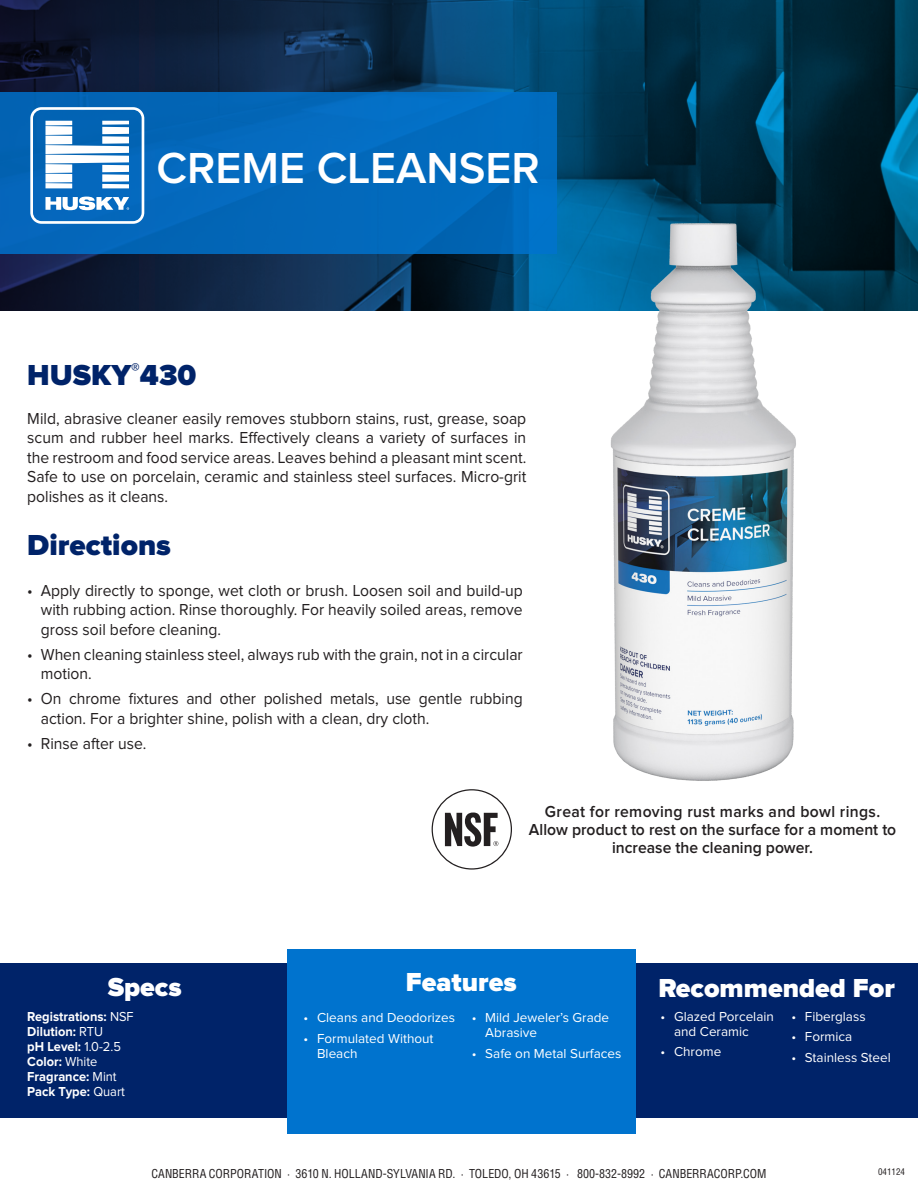
<style>
.page{position:relative;width:918px;height:1188px;background:#fff}
.page>*{position:absolute;margin:0;border:0;box-sizing:border-box;transform-origin:0 0}
.t1{font:600 45px "Proxima Nova";color:#fff}
.t2{font:900 30px "Proxima Nova";color:#002369}
.t3{font:900 27px "Proxima Nova";color:#fff}
.body_copy{font:16.5px/19.5px "Proxima Nova";color:#231f20;text-align:justify;scale:.95 1}
.t4{font:600 16.5px/18px "Proxima Nova";letter-spacing:.005em;color:#231f20;text-align:center;scale:.95 1}
.t5{font:600 16.5px "Proxima Nova";letter-spacing:.025em;color:#231f20;scale:.95 1}
.t6{font:13.5px/15px "Proxima Nova";color:#fff}
.t7{font:700 13.5px "Proxima Nova";color:#fff;scale:.95 1}
.t8{font:condensed 12px "Helvetica LT Pro";color:#231f20}
.t9{font:condensed 9px "Helvetica LT Pro";color:#231f20}
.s1{font-weight:400}
</style>
<div class="page">
<svg style="left:0;top:0;width:918px;height:310px;background:#06314d"></svg>
<div style="left:0;top:964px;width:918px;height:154px;background:#002369"></div>
<div style="left:287px;top:949px;width:348px;height:184px;background:#0073ce"></div>
<div style="left:0;top:92px;width:557px;height:162px;background:#0269bc"></div>
<svg style="left:30px;top:107px;width:114px;height:117px"></svg>
<svg style="left:432px;top:789px;width:80px;height:81px"></svg>
<img style="left:600px;top:194px;width:225px;height:587px">
<p class="t1" style="left:157px;top:148px;width:385px">CREME CLEANSER</p>
<p class="t2" style="left:27px;top:362px;width:171px">HUSKY<sup>®</sup>430</p>
<p class="body_copy" style="left:27px;top:409px;width:527px">Mild, abrasive cleaner easily removes stubborn stains, rust, grease, soap scum and rubber heel marks. Effectively cleans a variety of surfaces in the restroom and food service areas. Leaves behind a pleasant mint scent.<br>Safe to use on porcelain, ceramic and stainless steel surfaces. Micro-grit polishes as it cleans.</p>
<p class="t2" style="left:27px;top:531px;width:145px">Directions</p>
<p class="body_copy" style="left:41px;top:581px;width:509px;text-indent:-14px">• Apply directly to sponge, wet cloth or brush. Loosen soil and build-up with rubbing action. Rinse thoroughly. For heavily soiled areas, remove gross soil before cleaning.</p>
<p class="body_copy" style="left:41px;top:645px;width:509px;text-indent:-14px">• When cleaning stainless steel, always rub with the grain, not in a circular motion.</p>
<p class="body_copy" style="left:41px;top:690px;width:509px;text-indent:-14px">• On chrome fixtures and other polished metals, use gentle rubbing action. For a brighter shine, polish with a clean, dry cloth.</p>
<p class="body_copy" style="left:27px;top:734px;width:127px">• Rinse after use.</p>
<p class="t3" style="left:108px;top:974px;width:76px">Specs</p>
<p class="t7" style="left:27px;top:1010px;width:113px">Registrations: <span class="s1">NSF</span></p>
<p class="t7" style="left:27px;top:1025px;width:81px">Dilution: <span class="s1">RTU</span></p>
<p class="t7" style="left:27px;top:1040px;width:100px">pH Level: <span class="s1">1.0-2.5</span></p>
<p class="t7" style="left:27px;top:1055px;width:75px">Color: <span class="s1">White</span></p>
<p class="t7" style="left:27px;top:1070px;width:96px">Fragrance: <span class="s1">Mint</span></p>
<p class="t7" style="left:27px;top:1085px;width:104px">Pack Type: <span class="s1">Quart</span></p>
<p class="t5" style="left:545px;top:804px;width:354px">Great for removing rust marks and bowl rings.</p>
<p class="t4" style="left:529px;top:821px;width:388px">Allow product to rest on the surface for a moment to increase the cleaning power.</p>
<p class="t3" style="left:406px;top:969px;width:112px">Features</p>
<p class="t6" style="left:304px;top:1011px;width:153px">• Cleans and Deodorizes</p>
<p class="t6" style="left:317px;top:1031px;width:118px;text-indent:-14px">• Formulated Without<br>Bleach</p>
<p class="t6" style="left:485px;top:1011px;width:125px;text-indent:-14px">• Mild Jeweler’s Grade<br>Abrasive</p>
<p class="t6" style="left:472px;top:1046px;width:151px">• Safe on Metal Surfaces</p>
<p class="t3" style="left:658px;top:975px;width:238px">Recommended For</p>
<p class="t6" style="left:674px;top:1010px;width:101px;text-indent:-14px">• Glazed Porcelain and Ceramic</p>
<p class="t6" style="left:661px;top:1045px;width:62px">• Chrome</p>
<p class="t6" style="left:791px;top:1010px;width:76px">• Fiberglass</p>
<p class="t6" style="left:791px;top:1030px;width:62px">• Formica</p>
<p class="t6" style="left:791px;top:1050px;width:101px">• Stainless Steel</p>
<p class="t8" style="left:152px;top:1166px;width:616px">CANBERRA CORPORATION · 3610 N. HOLLAND-SYLVANIA RD. · TOLEDO, OH 43615 · 800-832-8992 · CANBERRACORP.COM</p>
<p class="t9" style="left:878px;top:1166px;width:28px">041124</p>
</div>
